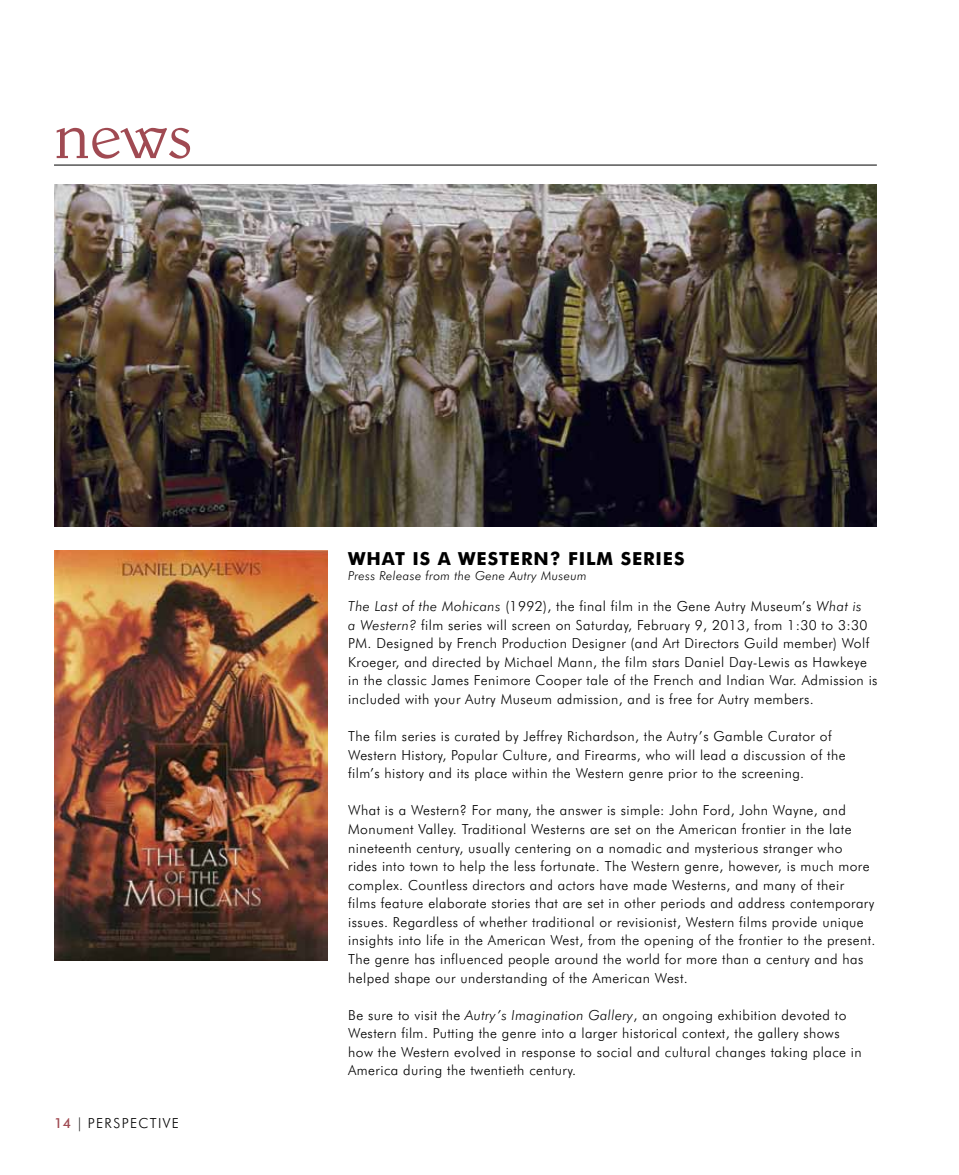
<style>
.page{position:relative;width:959px;height:1175px;background:#fff}
.page>*{position:absolute;margin:0;border:0;box-sizing:border-box;transform-origin:0 0}
.t1{font:300 63px "Belwe";color:#a04a52}
.t2{font:700 18px "Futura BT";letter-spacing:.05em;color:#000}
.t3{font:300 13.8px/18.6px "Futura BT";letter-spacing:.03em;color:#000}
.t4{font:300 13.8px "Futura BT";letter-spacing:.1em;color:#000}
.t5{font:italic 300 12.3px "Futura BT";letter-spacing:.03em;color:#000}
.s1{font-weight:500;color:#a04a52}
.s2{font-style:italic}
</style>
<div class="page">
<hr style="left:54px;top:165px;width:822px;height:1px;background:#000">
<img style="left:54px;top:184px;width:822px;height:343px">
<img style="left:55px;top:550px;width:273px;height:410px">
<h1 class="t1" style="left:54px;top:100px;width:140px">news</h1>
<p class="t4" style="left:54px;top:1114px;width:126px"><span class="s1">14</span> | PERSPECTIVE</p>
<h2 class="t2" style="left:348px;top:547px;width:338px">WHAT IS A WESTERN? FILM SERIES</h2>
<p class="t5" style="left:348px;top:568px;width:240px">Press Release from the Gene Autry Museum</p>
<p class="t3" style="left:348px;top:597px;width:531px"><span class="s2">The Last of the Mohicans</span> (1992), the final film in the Gene Autry Museum’s <span class="s2">What is<br>a Western?</span> film series will screen on Saturday, February 9, 2013, from 1:30 to 3:30<br>PM. Designed by French Production Designer (and Art Directors Guild member) Wolf Kroeger, and directed by Michael Mann, the film stars Daniel Day-Lewis as Hawkeye in the classic James Fenimore Cooper tale of the French and Indian War. Admission is included with your Autry Museum admission, and is free for Autry members.</p>
<p class="t3" style="left:348px;top:727px;width:499px">The film series is curated by Jeffrey Richardson, the Autry’s Gamble Curator of<br>Western History, Popular Culture, and Firearms, who will lead a discussion of the film’s history and its place within the Western genre prior to the screening.</p>
<p class="t3" style="left:348px;top:801px;width:529px">What is a Western? For many, the answer is simple: John Ford, John Wayne, and Monument Valley. Traditional Westerns are set on the American frontier in the late nineteenth century, usually centering on a nomadic and mysterious stranger who<br>rides into town to help the less fortunate. The Western genre, however, is much more complex. Countless directors and actors have made Westerns, and many of their<br>films feature elaborate stories that are set in other periods and address contemporary issues. Regardless of whether traditional or revisionist, Western films provide unique insights into life in the American West, from the opening of the frontier to the present.<br>The genre has influenced people around the world for more than a century and has helped shape our understanding of the American West.</p>
<p class="t3" style="left:348px;top:1005px;width:515px">Be sure to visit the <span class="s2">Autry’s Imagination Gallery</span>, an ongoing exhibition devoted to Western film. Putting the genre into a larger historical context, the gallery shows how the Western evolved in response to social and cultural changes taking place in America during the twentieth century.</p>
</div>
